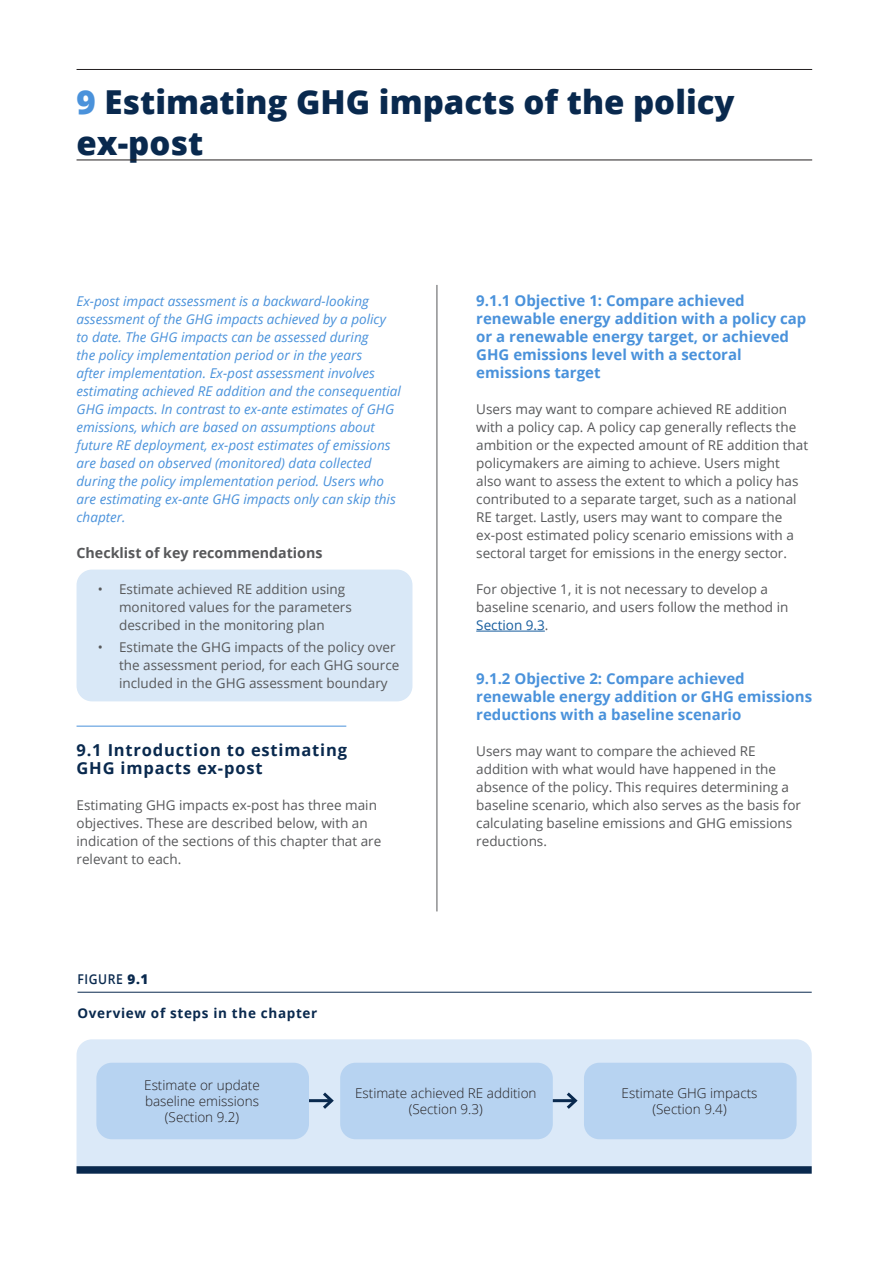
<style>
.page{position:relative;width:893px;height:1263px;background:#fff}
.page>*{position:absolute;margin:0;border:0;box-sizing:border-box;transform-origin:0 0}
.t1{font:800 33px/40.5px "Open Sans";color:#09294e}
.Head_2{font:700 16.5px/18px "Open Sans";letter-spacing:.05em;color:#09294e}
.Head_3{font:700 15px/18px "Open Sans";color:#4a92db}
.Head_4{font:700 14.25px "Open Sans";color:#57585a}
.Body{font:13.5px/18px "Open Sans";color:#57585a}
.Introductury_text{font:italic 13.5px/18px "Open Sans";color:#4a92db}
.t2{font:300 13.5px/16.2px "Open Sans";color:#231f20}
.t3{font:700 13.5px "Open Sans";letter-spacing:.05em;color:#09294e}
.t4{font:600 13.5px "Open Sans";letter-spacing:.05em;color:#09294e;scale:.9 1}
.s1{color:#4a92db}
.s2{font-weight:800}
.s3{color:#175d9e}
</style>
<div class="page">
<hr style="left:437px;top:285px;width:1px;height:626px;background:#57585a">
<hr style="left:77px;top:726px;width:269px;height:1px;background:#4a92db">
<hr style="left:476px;top:631px;width:69px;height:1px;background:#175d9e">
<hr style="left:77px;top:69px;width:735px;height:1px;background:#231f20">
<hr style="left:77px;top:160px;width:735px;height:1px;background:#231f20">
<div style="left:77px;top:1039px;width:735px;height:127px;background:#dbe9f8"></div>
<hr style="left:78px;top:992px;width:734px;height:1px;background:#09294e">
<div style="left:77px;top:1166px;width:735px;height:8px;background:#09294e"></div>
<div style="left:96px;top:1063px;width:213px;height:76px;background:#b7d3f1;border-radius:15px"></div>
<div style="left:340px;top:1063px;width:213px;height:76px;background:#b7d3f1;border-radius:15px"></div>
<div style="left:584px;top:1063px;width:213px;height:76px;background:#b7d3f1;border-radius:15px"></div>
<div style="left:77px;top:570px;width:335px;height:131px;background:#d9e8f7;border-radius:15px"></div>
<hr style="left:309px;top:1099px;width:23px;height:3px;background:#09294e">
<svg style="left:320px;top:1089px;width:16px;height:23px"></svg>
<hr style="left:553px;top:1099px;width:22px;height:3px;background:#09294e">
<svg style="left:563px;top:1089px;width:17px;height:23px"></svg>
<p class="t1" style="left:77px;top:80px;width:660px"><span class="s1">9</span> Estimating GHG impacts of the policy ex-post</p>
<p class="Introductury_text" style="left:77px;top:292px;width:326px">Ex-post impact assessment is a backward-looking assessment of the GHG impacts achieved by a policy to date. The GHG impacts can be assessed during<br>the policy implementation period or in the years<br>after implementation. Ex-post assessment involves estimating achieved RE addition and the consequential GHG impacts. In contrast to ex-ante estimates of GHG emissions, which are based on assumptions about future RE deployment, ex-post estimates of emissions are based on observed (monitored) data collected during the policy implementation period. Users who are estimating ex-ante GHG impacts only can skip this chapter.</p>
<p class="Head_4" style="left:77px;top:543px;width:248px">Checklist of key recommendations</p>
<p class="Body" style="left:119px;top:579px;width:234px;text-indent:-21px">• Estimate achieved RE addition using monitored values for the parameters described in the monitoring plan</p>
<p class="Body" style="left:119px;top:637px;width:282px;text-indent:-21px">• Estimate the GHG impacts of the policy over the assessment period, for each GHG source included in the GHG assessment boundary</p>
<p class="Head_2" style="left:77px;top:741px;width:272px">9.1 Introduction to estimating<br>GHG impacts ex-post</p>
<p class="Body" style="left:77px;top:796px;width:306px">Estimating GHG impacts ex-post has three main objectives. These are described below, with an indication of the sections of this chapter that are relevant to each.</p>
<p class="t4" style="left:78px;top:969px;width:80px">FIGURE <span class="s2">9.1</span></p>
<p class="t3" style="left:78px;top:1003px;width:241px">Overview of steps in the chapter</p>
<p class="Head_3" style="left:476px;top:291px;width:332px">9.1.1 Objective 1: Compare achieved renewable energy addition with a policy cap or a renewable energy target, or achieved GHG emissions level with a sectoral emissions target</p>
<p class="Body" style="left:476px;top:400px;width:333px">Users may want to compare achieved RE addition with a policy cap. A policy cap generally reflects the ambition or the expected amount of RE addition that policymakers are aiming to achieve. Users might also want to assess the extent to which a policy has contributed to a separate target, such as a national RE target. Lastly, users may want to compare the ex-post estimated policy scenario emissions with a sectoral target for emissions in the energy sector.</p>
<p class="Body" style="left:476px;top:580px;width:314px">For objective 1, it is not necessary to develop a baseline scenario, and users follow the method in<br><span class="s3">Section 9.3</span>.</p>
<p class="Head_3" style="left:476px;top:669px;width:337px">9.1.2 Objective 2: Compare achieved renewable energy addition or GHG emissions reductions with a baseline scenario</p>
<p class="Body" style="left:476px;top:742px;width:326px">Users may want to compare the achieved RE addition with what would have happened in the absence of the policy. This requires determining a baseline scenario, which also serves as the basis for calculating baseline emissions and GHG emissions reductions.</p>
<p class="t2" style="left:144px;top:1076px;width:117px">Estimate or update baseline emissions</p>
<p class="t2" style="left:165px;top:1109px;width:76px">(Section 9.2)</p>
<p class="t2" style="left:355px;top:1085px;width:183px">Estimate achieved RE addition</p>
<p class="t2" style="left:409px;top:1101px;width:76px">(Section 9.3)</p>
<p class="t2" style="left:622px;top:1085px;width:137px">Estimate GHG impacts</p>
<p class="t2" style="left:653px;top:1101px;width:76px">(Section 9.4)</p>
</div>
